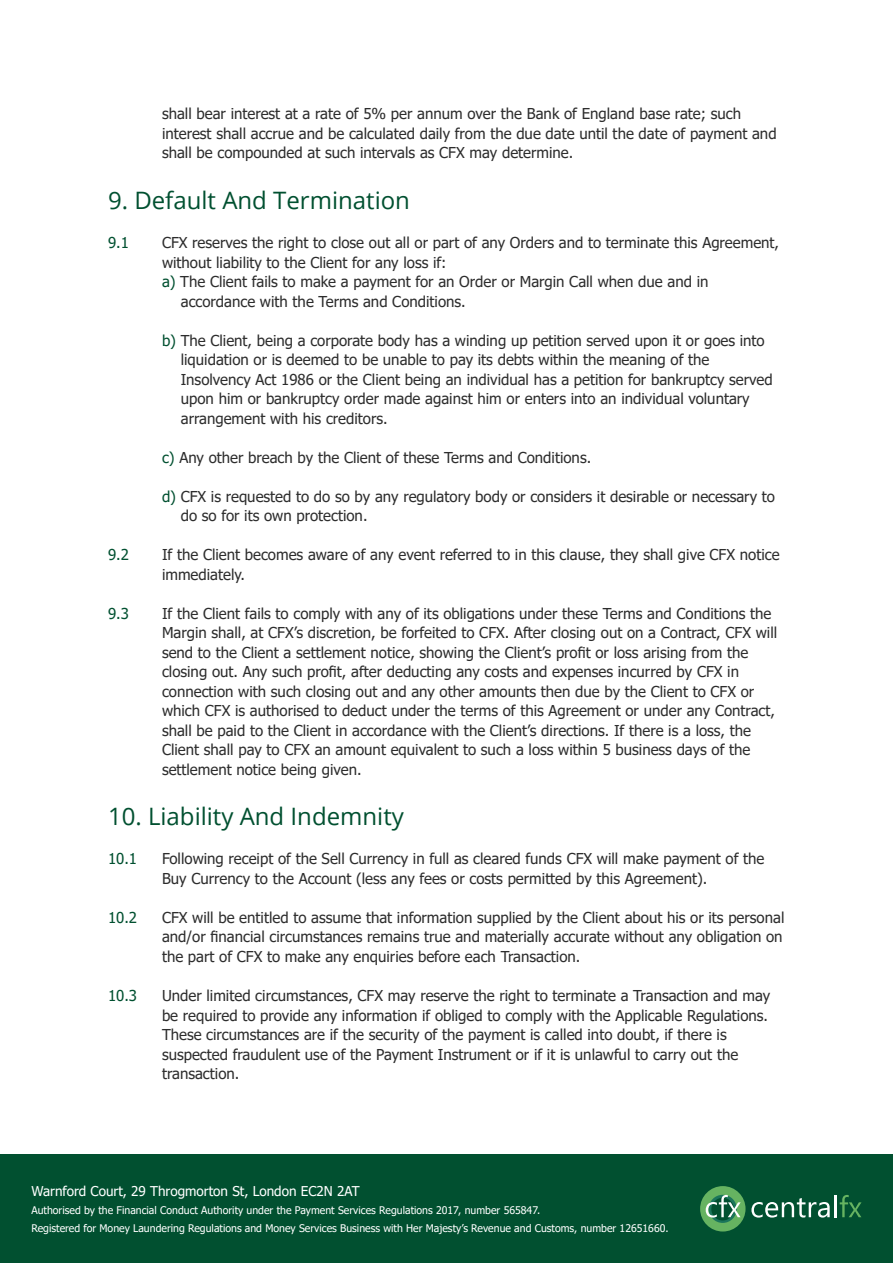
<style>
.page{position:relative;width:893px;height:1263px;background:#fff}
.page>*{position:absolute;margin:0;border:0;box-sizing:border-box;transform-origin:0 0}
.t1{font:24px "Open Sans";color:#015030}
.t2{font:15px/19.5px "Tahoma";color:#2d2d2d}
.t3{font:15px "Tahoma";color:#015030}
.t4{font:13.5px "Tahoma";color:#fff}
.t5{font:10.5px/17.5px "Tahoma";color:#fff}
.s1{color:#015030}
</style>
<div class="page">
<div style="left:0;top:1155px;width:893px;height:108px;background:#015030"></div>
<div style="left:700px;top:1186px;width:45px;height:45px;background:#66b361;border-radius:50%"></div>
<svg style="left:751px;top:1198px;width:79px;height:19px"></svg>
<hr style="left:834px;top:1195px;width:2px;height:22px;background:#fff">
<svg style="left:840px;top:1195px;width:21px;height:22px"></svg>
<svg style="left:709px;top:1195px;width:28px;height:28px"></svg>
<svg style="left:711px;top:1198px;width:23px;height:22px"></svg>
<svg style="left:706px;top:1195px;width:35px;height:22px"></svg>
<p class="t2" style="left:162px;top:105px;width:616px">shall bear interest at a rate of 5% per annum over the Bank of England base rate; such interest shall accrue and be calculated daily from the due date until the date of payment and shall be compounded at such intervals as CFX may determine.</p>
<h1 class="t1" style="left:108px;top:184px;width:303px">9. Default And Termination</h1>
<p class="t3" style="left:108px;top:233px;width:22px">9.1</p>
<p class="t2" style="left:162px;top:234px;width:619px">CFX reserves the right to close out all or part of any Orders and to terminate this Agreement,</p>
<p class="t2" style="left:162px;top:253px;width:286px">without liability to the Client for any loss if:</p>
<p class="t2" style="left:162px;top:273px;width:548px"><span class="s1">a)</span> The Client fails to make a payment for an Order or Margin Call when due and in</p>
<p class="t2" style="left:181px;top:292px;width:286px">accordance with the Terms and Conditions.</p>
<p class="t2" style="left:181px;top:331px;width:593px;text-indent:-19px"><span class="s1">b)</span> The Client, being a corporate body has a winding up petition served upon it or goes into liquidation or is deemed to be unable to pay its debts within the meaning of the Insolvency Act 1986 or the Client being an individual has a petition for bankruptcy served upon him or bankruptcy order made against him or enters into an individual voluntary arrangement with his creditors.</p>
<p class="t2" style="left:162px;top:448px;width:431px"><span class="s1">c)</span> Any other breach by the Client of these Terms and Conditions.</p>
<p class="t2" style="left:181px;top:487px;width:596px;text-indent:-19px"><span class="s1">d)</span> CFX is requested to do so by any regulatory body or considers it desirable or necessary to do so for its own protection.</p>
<p class="t3" style="left:108px;top:545px;width:22px">9.2</p>
<p class="t2" style="left:162px;top:546px;width:619px">If the Client becomes aware of any event referred to in this clause, they shall give CFX notice immediately.</p>
<p class="t3" style="left:108px;top:603px;width:22px">9.3</p>
<p class="t2" style="left:162px;top:604px;width:617px">If the Client fails to comply with any of its obligations under these Terms and Conditions the Margin shall, at CFX’s discretion, be forfeited to CFX. After closing out on a Contract, CFX will send to the Client a settlement notice, showing the Client’s profit or loss arising from the closing out. Any such profit, after deducting any costs and expenses incurred by CFX in connection with such closing out and any other amounts then due by the Client to CFX or which CFX is authorised to deduct under the terms of this Agreement or under any Contract, shall be paid to the Client in accordance with the Client’s directions. If there is a loss, the Client shall pay to CFX an amount equivalent to such a loss within 5 business days of the settlement notice being given.</p>
<h1 class="t1" style="left:108px;top:800px;width:297px">10. Liability And Indemnity</h1>
<p class="t3" style="left:108px;top:849px;width:31px">10.1</p>
<p class="t2" style="left:162px;top:850px;width:604px">Following receipt of the Sell Currency in full as cleared funds CFX will make payment of the<br>Buy Currency to the Account (less any fees or costs permitted by this Agreement).</p>
<p class="t3" style="left:108px;top:907px;width:31px">10.2</p>
<p class="t2" style="left:162px;top:909px;width:624px">CFX will be entitled to assume that information supplied by the Client about his or its personal and/or financial circumstances remains true and materially accurate without any obligation on the part of CFX to make any enquiries before each Transaction.</p>
<p class="t3" style="left:108px;top:985px;width:31px">10.3</p>
<p class="t2" style="left:162px;top:987px;width:610px">Under limited circumstances, CFX may reserve the right to terminate a Transaction and may be required to provide any information if obliged to comply with the Applicable Regulations.<br>These circumstances are if the security of the payment is called into doubt, if there is suspected fraudulent use of the Payment Instrument or if it is unlawful to carry out the transaction.</p>
<p class="t4" style="left:31px;top:1182px;width:330px">Warnford Court, 29 Throgmorton St, London EC2N 2AT</p>
<p class="t5" style="left:31px;top:1202px;width:639px">Authorised by the Financial Conduct Authority under the Payment Services Regulations 2017, number 565847.<br>Registered for Money Laundering Regulations and Money Services Business with Her Majesty’s Revenue and Customs, number 12651660.</p>
</div>
